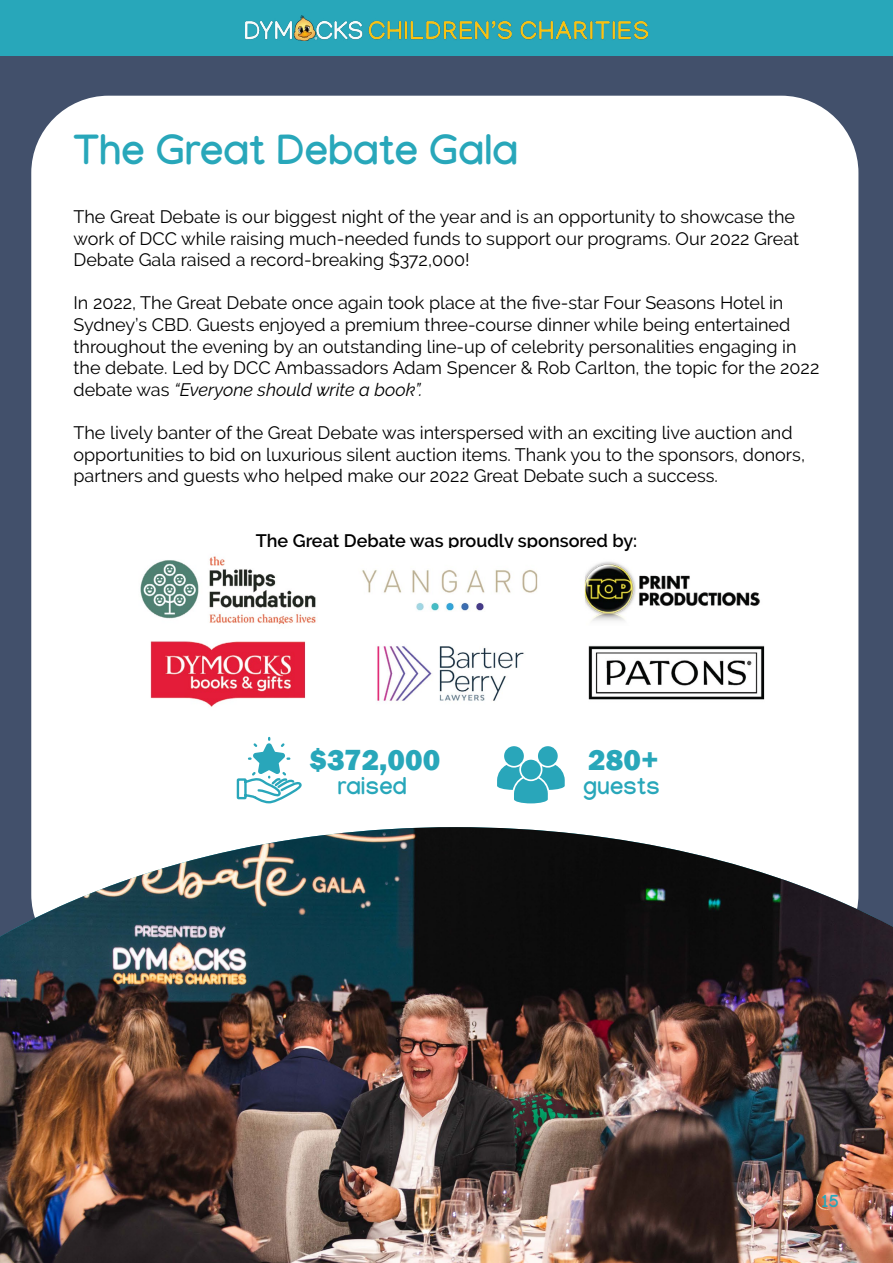
<style>
.page{position:relative;width:893px;height:1263px;background:#42506b}
.page>*{position:absolute;margin:0;border:0;box-sizing:border-box;transform-origin:0 0}
.t1{font:700 42px "Manjari";color:#28a7ba}
.t2{font:800 30px "Franklin Gothic";color:#28a7ba}
.t3{font:700 24px "Manjari";color:#28a7ba}
.t4{font:700 19.5px "Manjari";color:#28a7ba}
.t5{font:18px/21.6px "Raleway";color:#000}
.t6{font:600 18px "Raleway";color:#000}
.t7{font:700 18px "Manjari";color:#28a7ba}
.s1{font-style:italic}
</style>
<div class="page">
<div style="left:31px;top:96px;width:827px;height:876px;background:#fff;border-radius:77px"></div>
<div style="left:0;top:0;width:893px;height:55px;background:#28a7ba"></div>
<img style="left:246px;top:15px;width:401px;height:25px">
<img style="left:0;top:827px;width:893px;height:436px">
<svg style="left:236px;top:736px;width:66px;height:68px"></svg>
<div style="left:504px;top:746px;width:20px;height:20px;background:#29a6ba;border-radius:50%"></div>
<div style="left:538px;top:746px;width:20px;height:20px;background:#29a6ba;border-radius:50%"></div>
<div style="left:521px;top:760px;width:20px;height:19px;background:#29a6ba;border-radius:50%"></div>
<svg style="left:497px;top:765px;width:68px;height:38px"></svg>
<img style="left:140px;top:556px;width:398px;height:151px">
<img style="left:588px;top:645px;width:177px;height:55px">
<img style="left:584px;top:561px;width:176px;height:60px">
<p class="t1" style="left:73px;top:125px;width:446px">The Great Debate Gala</p>
<p class="t5" style="left:73px;top:206px;width:727px">The Great Debate is our biggest night of the year and is an opportunity to showcase the work of DCC while raising much-needed funds to support our programs. Our 2022 Great<br>Debate Gala raised a record-breaking $372,000!</p>
<p class="t5" style="left:73px;top:292px;width:747px">In 2022, The Great Debate once again took place at the five-star Four Seasons Hotel in Sydney’s CBD. Guests enjoyed a premium three-course dinner while being entertained throughout the evening by an outstanding line-up of celebrity personalities engaging in the debate. Led by DCC Ambassadors Adam Spencer &amp; Rob Carlton, the topic for the 2022 debate was <span class="s1">“Everyone should write a book”.</span></p>
<p class="t5" style="left:73px;top:422px;width:733px">The lively banter of the Great Debate was interspersed with an exciting live auction and opportunities to bid on luxurious silent auction items. Thank you to the sponsors, donors, partners and guests who helped make our 2022 Great Debate such a success.</p>
<p class="t6" style="left:256px;top:530px;width:383px">The Great Debate was proudly sponsored by:</p>
<p class="t2" style="left:309px;top:741px;width:132px">$372,000</p>
<p class="t3" style="left:337px;top:771px;width:71px">raised</p>
<p class="t2" style="left:588px;top:741px;width:72px">280+</p>
<p class="t3" style="left:583px;top:771px;width:78px">guests</p>
<p class="t7" style="left:821px;top:1190px;width:19px">15</p>
<p class="t4" style="left:823px;top:1191px;width:21px">15</p>
</div>
